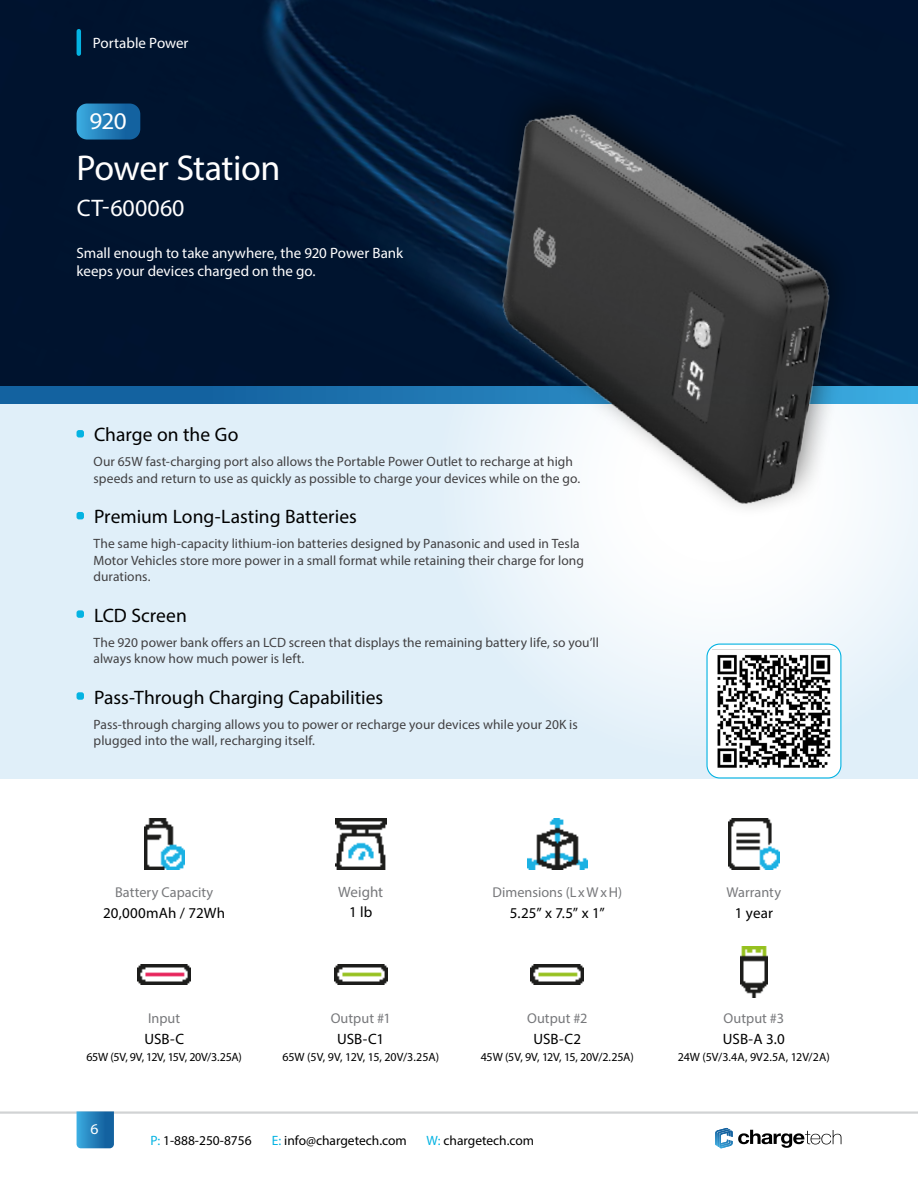
<style>
.page{position:relative;width:918px;height:1188px;background:#fff}
.page>*{position:absolute;margin:0;border:0;box-sizing:border-box;transform-origin:0 0}
.t1{font:36px "Myriad Pro";letter-spacing:-.015em;color:#fff}
.t2{font:24px "Myriad Pro";color:#fff}
.t3{font:24px "Myriad Pro";color:#fff;scale:1.05 1}
.t4{font:19.5px "Myriad Pro";color:#000}
.t5{font:15px/18px "Myriad Pro";color:#fff}
.t6{font:15px "Myriad Pro";color:#000}
.t7{font:15px "Myriad Pro";color:#77787b}
.t8{font:15px "Myriad Pro";color:#fff;scale:1.05 1}
.t9{font:14.25px "Myriad Pro";letter-spacing:.005em;color:#77787b}
.t10{font:13.5px/16.5px "Myriad Pro";color:#414042}
.t11{font:13.5px "Myriad Pro";color:#000}
.t12{font:12px "Myriad Pro";letter-spacing:-.015em;color:#000}
.s1{color:#04b3e2}
</style>
<div class="page">
<div style="left:0;top:364px;width:918px;height:415px;background:#e0eff9"></div>
<svg style="left:501px;top:404px;width:417px;height:362px;fill:#eff6fb"></svg>
<svg style="left:0;top:386px;width:911px;height:18px;background:#1a6fab"></svg>
<div style="left:911px;top:368px;width:7px;height:36px;background:#3cafe4"></div>
<div style="left:0;top:0;width:918px;height:386px;background:#00142f"></div>
<div style="left:478px;top:76px;width:380px;height:442px;background:#050505;opacity:.65"></div>
<img style="left:448px;top:72px;width:393px;height:473px">
<hr style="left:0;top:1111px;width:918px;height:3px;background:#d1d3d4">
<svg style="left:715px;top:1128px;width:126px;height:20px"></svg>
<svg style="left:77px;top:1111px;width:37px;height:37px"></svg>
<hr style="left:77px;top:31px;width:4px;height:23px;background:#04b3e2">
<div style="left:77px;top:430px;width:7px;height:8px;background:#04b3e2;border-radius:2px"></div>
<div style="left:77px;top:512px;width:7px;height:7px;background:#04b3e2;border-radius:2px"></div>
<div style="left:77px;top:610px;width:7px;height:8px;background:#04b3e2;border-radius:2px"></div>
<div style="left:77px;top:692px;width:7px;height:8px;background:#04b3e2;border-radius:2px"></div>
<svg style="left:77px;top:104px;width:63px;height:36px;background:#2178b1"></svg>
<div style="left:707px;top:644px;width:134px;height:134px;background:#fff;border-radius:13px"></div>
<img style="left:712px;top:649px;width:124px;height:119px">
<div style="left:706px;top:644px;width:135px;height:135px;border:1px solid #04b3e2;border-radius:13px"></div>
<img style="left:334px;top:965px;width:53px;height:19px">
<img style="left:531px;top:965px;width:53px;height:19px">
<img style="left:144px;top:818px;width:40px;height:51px">
<img style="left:527px;top:818px;width:61px;height:51px">
<img style="left:138px;top:965px;width:53px;height:19px">
<img style="left:741px;top:946px;width:26px;height:52px">
<img style="left:729px;top:818px;width:50px;height:51px">
<img style="left:335px;top:818px;width:51px;height:52px">
<p class="t5" style="left:93px;top:34px;width:97px">Portable Power</p>
<h2 class="t3" style="left:89px;top:107px;width:37px">920</h2>
<h1 class="t1" style="left:77px;top:145px;width:205px">Power Station</h1>
<h2 class="t2" style="left:77px;top:193px;width:109px">CT-600060</h2>
<p class="t5" style="left:77px;top:244px;width:328px">Small enough to take anywhere, the 920 Power Bank keeps your devices charged on the go.</p>
<h3 class="t4" style="left:94px;top:423px;width:146px">Charge on the Go</h3>
<p class="t10" style="left:94px;top:453px;width:488px">Our 65W fast-charging port also allows the Portable Power Outlet to recharge at high speeds and return to use as quickly as possible to charge your devices while on the go.</p>
<h3 class="t4" style="left:94px;top:505px;width:264px">Premium Long-Lasting Batteries</h3>
<p class="t10" style="left:94px;top:535px;width:492px">The same high-capacity lithium-ion batteries designed by Panasonic and used in Tesla<br>Motor Vehicles store more power in a small format while retaining their charge for long durations.</p>
<h3 class="t4" style="left:94px;top:603px;width:94px">LCD Screen</h3>
<p class="t10" style="left:94px;top:634px;width:507px">The 920 power bank offers an LCD screen that displays the remaining battery life, so you’ll always know how much power is left.</p>
<h3 class="t4" style="left:94px;top:685px;width:291px">Pass-Through Charging Capabilities</h3>
<p class="t10" style="left:94px;top:716px;width:486px">Pass-through charging allows you to power or recharge your devices while your 20K is plugged into the wall, recharging itself.</p>
<p class="t9" style="left:115px;top:883px;width:100px">Battery Capacity</p>
<p class="t6" style="left:103px;top:904px;width:123px">20,000mAh / 72Wh</p>
<p class="t9" style="left:148px;top:1009px;width:34px">Input</p>
<p class="t6" style="left:144px;top:1030px;width:41px">USB-C</p>
<p class="t12" style="left:86px;top:1050px;width:157px">65W (5V, 9V, 12V, 15V, 20V/3.25A)</p>
<p class="t7" style="left:338px;top:883px;width:46px">Weight</p>
<p class="t6" style="left:349px;top:902px;width:25px">1 lb</p>
<p class="t9" style="left:331px;top:1009px;width:62px">Output #1</p>
<p class="t6" style="left:337px;top:1030px;width:49px">USB-C1</p>
<p class="t12" style="left:282px;top:1050px;width:158px">65W (5V, 9V, 12V, 15, 20V/3.25A)</p>
<p class="t9" style="left:493px;top:883px;width:131px">Dimensions (L xWxH)</p>
<p class="t6" style="left:510px;top:904px;width:96px">5.25” x 7.5” x 1”</p>
<p class="t9" style="left:527px;top:1009px;width:62px">Output #2</p>
<p class="t6" style="left:533px;top:1030px;width:49px">USB-C2</p>
<p class="t12" style="left:481px;top:1050px;width:155px">45W (5V, 9V, 12V, 15, 20V/2.25A)</p>
<p class="t8" style="left:91px;top:1120px;width:9px">6</p>
<p class="t11" style="left:150px;top:1132px;width:103px"><span class="s1">P:</span> 1-888-250-8756</p>
<p class="t11" style="left:272px;top:1132px;width:136px"><span class="s1">E:</span> info@chargetech.com</p>
<p class="t11" style="left:427px;top:1132px;width:109px"><span class="s1">W:</span> chargetech.com</p>
<p class="t9" style="left:727px;top:883px;width:56px">Warranty</p>
<p class="t6" style="left:735px;top:904px;width:40px">1 year</p>
<p class="t9" style="left:724px;top:1009px;width:62px">Output #3</p>
<p class="t6" style="left:723px;top:1030px;width:63px">USB-A 3.0</p>
<p class="t12" style="left:678px;top:1050px;width:154px">24W (5V/3.4A, 9V2.5A, 12V/2A)</p>
</div>
